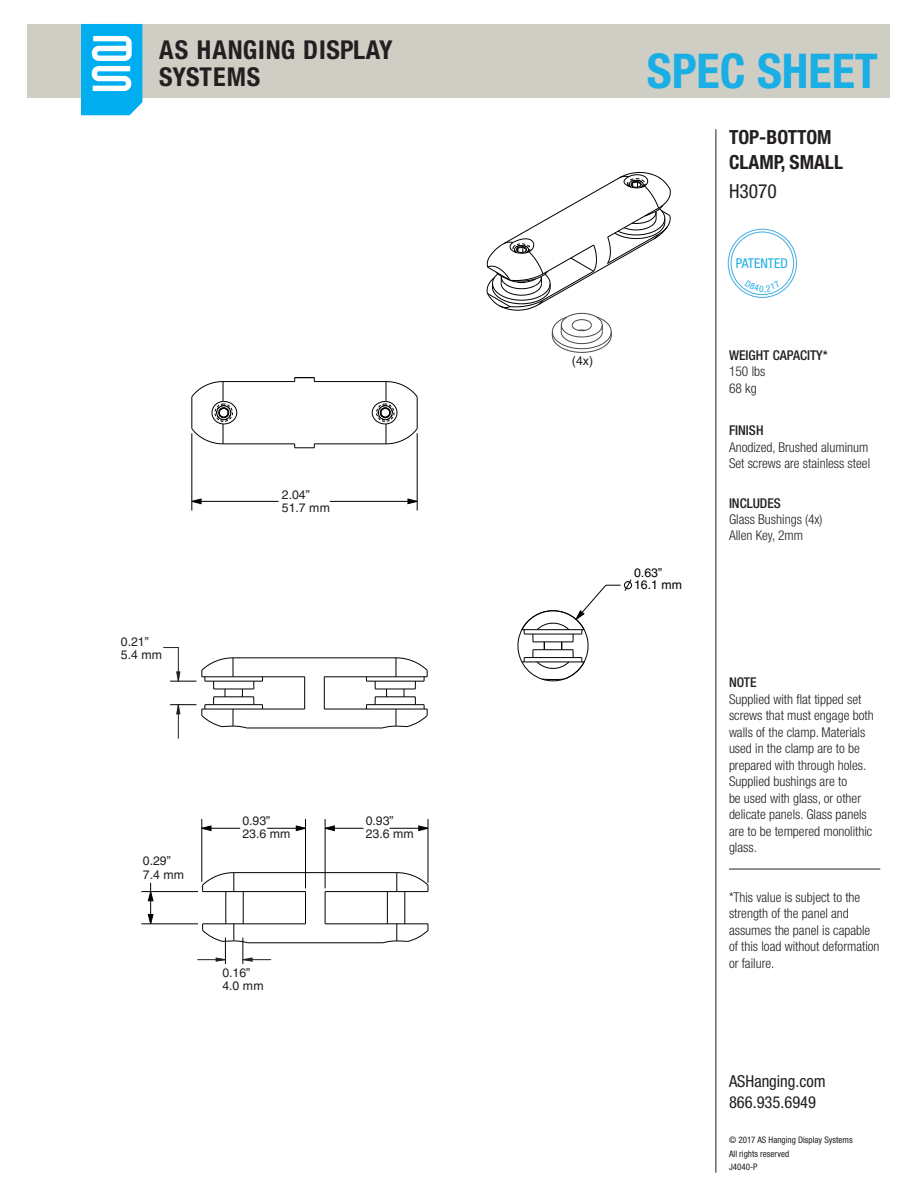
<style>
.page{position:relative;width:918px;height:1188px;background:#fff}
.page>*{position:absolute;margin:0;border:0;box-sizing:border-box;transform-origin:0 0}
.t1{font:700 condensed 48px "Helvetica Neue LT Std";color:#1aaee5}
.t2{font:700 condensed 26.1px/27.2px "Helvetica Neue LT Std";letter-spacing:.025em;color:#231f20}
.t3{font:700 condensed 19.5px/25.5px "Helvetica Neue LT Std";color:#231f20}
.t4{font:condensed 19.5px "Helvetica Neue LT Std";color:#231f20}
.t5{font:condensed 16.5px/21px "Helvetica Neue LT Std";color:#231f20}
.t6{font:300 condensed 13.5px/16.5px "Helvetica Neue LT Std";color:#231f20}
.t7{font:500 condensed 13.5px "Helvetica Neue LT Std";color:#231f20}
.t8{font:condensed 13.5px "Helvetica Neue LT Std";color:#1aade4}
.t9{font:12.3px/13.4px "Helvetica";color:#231f20}
.t10{font:12.3px "Helvetica";color:#000}
.t11{font:condensed 9px/13.5px "Helvetica Neue LT Std";color:#231f20}
</style>
<div class="page">
<div style="left:27px;top:24px;width:863px;height:74px;background:#cfcec5"></div>
<hr style="left:716px;top:129px;width:1px;height:1044px;background:#231f20">
<svg style="left:81px;top:24px;width:61px;height:91px;background:#3fc1f2"></svg>
<hr style="left:729px;top:869px;width:151px;height:1px;background:#231f20">
<div style="left:728px;top:229px;width:69px;height:69px;border:1px solid #43ace1;border-radius:50%"></div>
<div style="left:731px;top:232px;width:63px;height:63px;border:1px solid #43ace1;border-radius:50%"></div>
<svg style="left:191px;top:499px;width:10px;height:5px"></svg>
<svg style="left:408px;top:499px;width:9px;height:5px"></svg>
<svg style="left:148px;top:914px;width:6px;height:10px"></svg>
<svg style="left:148px;top:892px;width:6px;height:9px"></svg>
<hr style="left:223px;top:444px;width:72px;height:1px;background:#000">
<hr style="left:314px;top:444px;width:72px;height:1px;background:#000">
<hr style="left:223px;top:381px;width:72px;height:1px;background:#000">
<hr style="left:314px;top:381px;width:72px;height:1px;background:#000">
<hr style="left:325px;top:924px;width:103px;height:1px;background:#000">
<hr style="left:203px;top:924px;width:103px;height:1px;background:#000">
<hr style="left:325px;top:892px;width:1px;height:32px;background:#000">
<hr style="left:203px;top:891px;width:103px;height:1px;background:#000">
<hr style="left:325px;top:891px;width:103px;height:1px;background:#000">
<hr style="left:305px;top:892px;width:1px;height:32px;background:#000">
<hr style="left:417px;top:433px;width:1px;height:78px;background:#000">
<hr style="left:192px;top:501px;width:87px;height:1px;background:#000">
<hr style="left:330px;top:501px;width:87px;height:1px;background:#000">
<hr style="left:192px;top:433px;width:1px;height:78px;background:#000">
<hr style="left:141px;top:924px;width:57px;height:1px;background:#000">
<hr style="left:141px;top:891px;width:57px;height:1px;background:#000">
<hr style="left:150px;top:883px;width:1px;height:41px;background:#000">
<svg style="left:294px;top:444px;width:21px;height:5px"></svg>
<svg style="left:294px;top:377px;width:21px;height:5px"></svg>
<hr style="left:405px;top:892px;width:1px;height:32px;background:#000">
<hr style="left:387px;top:892px;width:1px;height:32px;background:#000">
<hr style="left:248px;top:943px;width:135px;height:1px;background:#000">
<hr style="left:234px;top:872px;width:163px;height:1px;background:#000">
<hr style="left:243px;top:892px;width:1px;height:32px;background:#000">
<hr style="left:226px;top:892px;width:1px;height:32px;background:#000">
<svg style="left:396px;top:872px;width:33px;height:20px"></svg>
<svg style="left:202px;top:872px;width:33px;height:20px"></svg>
<svg style="left:191px;top:381px;width:46px;height:63px"></svg>
<svg style="left:372px;top:381px;width:46px;height:63px"></svg>
<svg style="left:517px;top:579px;width:115px;height:102px"></svg>
<svg style="left:383px;top:924px;width:46px;height:20px"></svg>
<svg style="left:296px;top:825px;width:9px;height:6px"></svg>
<svg style="left:201px;top:825px;width:10px;height:6px"></svg>
<hr style="left:324px;top:709px;width:103px;height:1px;background:#000">
<hr style="left:202px;top:709px;width:103px;height:1px;background:#000">
<hr style="left:205px;top:704px;width:57px;height:1px;background:#000">
<hr style="left:366px;top:704px;width:58px;height:1px;background:#000">
<hr style="left:324px;top:677px;width:1px;height:32px;background:#000">
<hr style="left:214px;top:697px;width:40px;height:1px;background:#000">
<hr style="left:375px;top:697px;width:40px;height:1px;background:#000">
<hr style="left:375px;top:689px;width:40px;height:1px;background:#000">
<hr style="left:214px;top:689px;width:40px;height:1px;background:#000">
<hr style="left:366px;top:681px;width:58px;height:1px;background:#000">
<hr style="left:205px;top:681px;width:57px;height:1px;background:#000">
<hr style="left:202px;top:677px;width:103px;height:1px;background:#000">
<hr style="left:324px;top:677px;width:103px;height:1px;background:#000">
<hr style="left:304px;top:677px;width:1px;height:32px;background:#000">
<hr style="left:305px;top:819px;width:1px;height:69px;background:#000">
<hr style="left:202px;top:828px;width:38px;height:1px;background:#000">
<hr style="left:267px;top:828px;width:39px;height:1px;background:#000">
<hr style="left:202px;top:819px;width:1px;height:63px;background:#000">
<hr style="left:247px;top:728px;width:135px;height:1px;background:#000">
<hr style="left:233px;top:658px;width:163px;height:1px;background:#000">
<svg style="left:382px;top:657px;width:46px;height:72px"></svg>
<svg style="left:487px;top:172px;width:184px;height:181px"></svg>
<svg style="left:198px;top:924px;width:73px;height:40px"></svg>
<hr style="left:178px;top:648px;width:1px;height:33px;background:#231f20">
<svg style="left:164px;top:647px;width:14px;height:1px"></svg>
<svg style="left:170px;top:657px;width:77px;height:71px"></svg>
<hr style="left:178px;top:705px;width:1px;height:33px;background:#231f20">
<svg style="left:418px;top:825px;width:10px;height:6px"></svg>
<svg style="left:326px;top:825px;width:9px;height:6px"></svg>
<hr style="left:428px;top:819px;width:1px;height:64px;background:#000">
<hr style="left:325px;top:828px;width:39px;height:1px;background:#000">
<hr style="left:390px;top:828px;width:38px;height:1px;background:#000">
<hr style="left:325px;top:819px;width:1px;height:69px;background:#000">
<svg style="left:745px;top:287px;width:36px;height:6px"></svg>
<h2 class="t2" style="left:159px;top:36px;width:235px">AS HANGING DISPLAY<br>SYSTEMS</h2>
<p class="t9" style="left:121px;top:635px;width:43px">0.21”<br>5.4 mm</p>
<p class="t9" style="left:282px;top:488px;width:50px">2.04”<br>51.7 mm</p>
<p class="t9" style="left:143px;top:854px;width:43px">0.29”<br>7.4 mm</p>
<p class="t9" style="left:242px;top:814px;width:50px">0.93”<br>23.6 mm</p>
<p class="t9" style="left:366px;top:814px;width:50px">0.93”<br>23.6 mm</p>
<p class="t9" style="left:222px;top:966px;width:43px">0.16”<br>4.0 mm</p>
<p class="t9" style="left:572px;top:354px;width:23px">(4x)</p>
<h1 class="t1" style="left:647px;top:42px;width:233px">SPEC SHEET</h1>
<h3 class="t3" style="left:729px;top:124px;width:116px">TOP-BOTTOM<br>CLAMP, SMALL</h3>
<h3 class="t4" style="left:729px;top:180px;width:49px">H3070</h3>
<p class="t8" style="left:736px;top:255px;width:54px">PATENTED</p>
<p class="t7" style="left:729px;top:347px;width:100px">WEIGHT CAPACITY*</p>
<p class="t6" style="left:729px;top:363px;width:38px">150 lbs<br>68 kg</p>
<p class="t7" style="left:729px;top:423px;width:36px">FINISH</p>
<p class="t6" style="left:729px;top:439px;width:143px">Anodized, Brushed aluminum<br>Set screws are stainless steel</p>
<p class="t10" style="left:634px;top:566px;width:30px">0.63”</p>
<p class="t10" style="left:634px;top:577px;width:49px">16.1 mm</p>
<p class="t7" style="left:729px;top:495px;width:54px">INCLUDES</p>
<p class="t6" style="left:729px;top:511px;width:95px">Glass Bushings (4x)<br>Allen Key, 2mm</p>
<p class="t7" style="left:729px;top:675px;width:29px">NOTE</p>
<p class="t6" style="left:729px;top:691px;width:146px">Supplied with flat tipped set screws that must engage both walls of the clamp. Materials used in the clamp are to be prepared with through holes.<br>Supplied bushings are to<br>be used with glass, or other delicate panels. Glass panels are to be tempered monolithic glass.</p>
<p class="t6" style="left:729px;top:889px;width:152px">*This value is subject to the strength of the panel and assumes the panel is capable of this load without deformation or failure.</p>
<p class="t5" style="left:729px;top:1071px;width:98px">ASHanging.com<br>866.935.6949</p>
<p class="t11" style="left:729px;top:1133px;width:125px">© 2017 AS Hanging Display Systems<br>All rights reserved<br>J4040-P</p>
</div>
